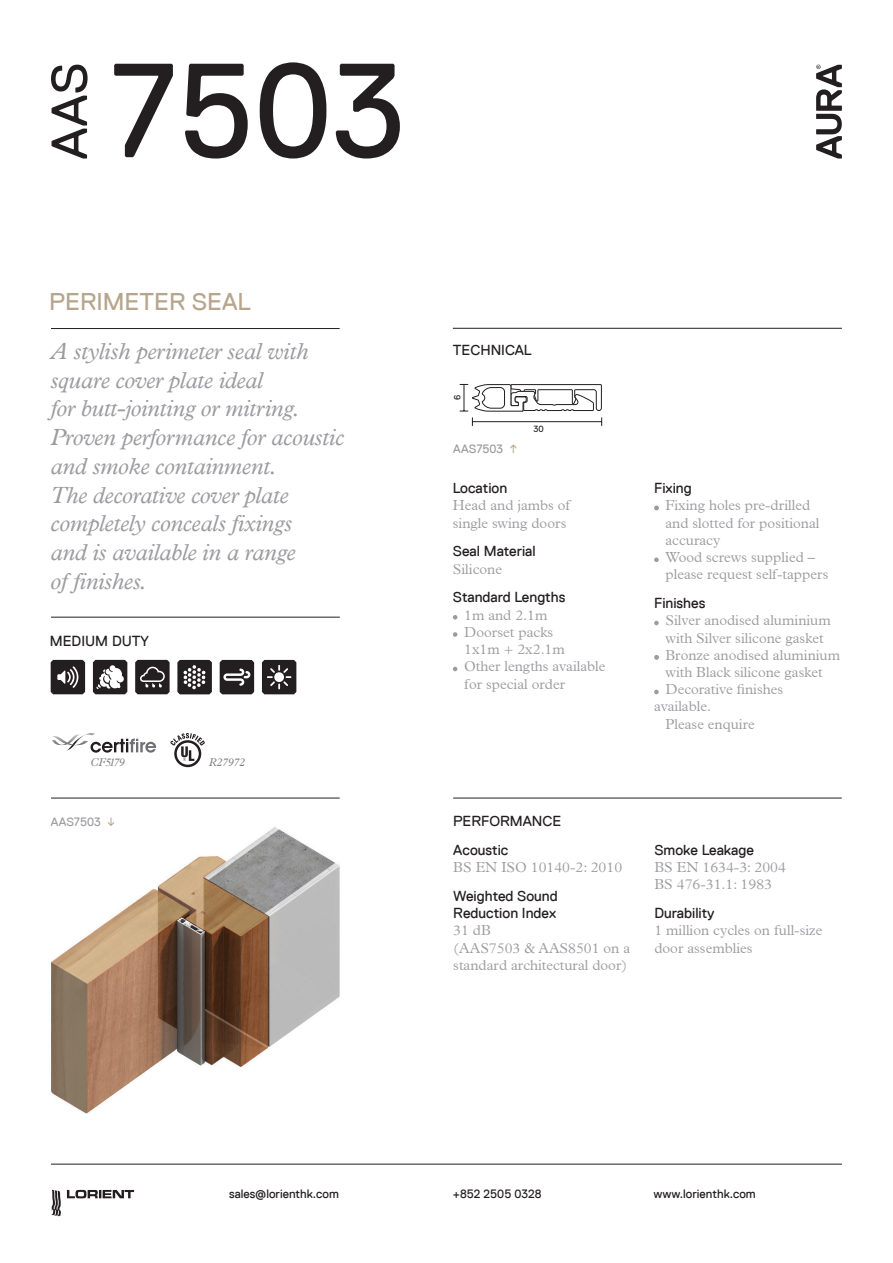
<style>
.page{position:relative;width:893px;height:1263px;background:#fff}
.page>*{position:absolute;margin:0;border:0;box-sizing:border-box;transform-origin:0 0}
.Large_Number_Headers{font:133.5px "Replica";color:#231f20}
.Product_Category_Hea{font:24.15px "Replica";color:#b7a58e}
.Product_intro_para{font:italic 23.4px/28.8px "Plantin";letter-spacing:-.01em;color:#9c9ca0}
.Tech_Perf-_descripti{font:300 14.55px/17.2px "Plantin";color:#9c9ca0}
.Tech_Perf_-_head{font:14.55px/17.2px "Replica";color:#231f20}
.Body_heading__Replic{font:14.55px "Replica";color:#231f20}
.t1{font:12.15px "Replica";color:#231f20}
.Techincal_product_no{font:12.15px "Replica";color:#9c9ca0}
.t2{font:italic 11.25px "Plantin";letter-spacing:-.015em;color:#808285}
.t3{font:9px "Replica";color:#231f20}
.s1{color:#b7a58e}
</style>
<div class="page">
<svg style="left:816px;top:65px;width:26px;height:94px"></svg>
<hr style="left:51px;top:328px;width:289px;height:1px;background:#231f20">
<hr style="left:453px;top:328px;width:389px;height:1px;background:#231f20">
<hr style="left:51px;top:617px;width:289px;height:1px;background:#231f20">
<hr style="left:51px;top:1164px;width:791px;height:1px;background:#231f20">
<svg style="left:51px;top:1190px;width:10px;height:26px"></svg>
<svg style="left:67px;top:1190px;width:67px;height:8px"></svg>
<svg style="left:51px;top:65px;width:37px;height:94px"></svg>
<hr style="left:51px;top:798px;width:289px;height:1px;background:#231f20">
<img style="left:51px;top:827px;width:289px;height:287px">
<svg style="left:453px;top:615px;width:4px;height:4px"></svg>
<svg style="left:453px;top:632px;width:4px;height:5px"></svg>
<svg style="left:453px;top:667px;width:4px;height:4px"></svg>
<svg style="left:654px;top:505px;width:5px;height:5px"></svg>
<svg style="left:654px;top:557px;width:5px;height:5px"></svg>
<svg style="left:654px;top:621px;width:5px;height:4px"></svg>
<svg style="left:654px;top:655px;width:5px;height:5px"></svg>
<svg style="left:654px;top:690px;width:5px;height:4px"></svg>
<svg style="left:51px;top:660px;width:34px;height:34px"></svg>
<svg style="left:262px;top:660px;width:34px;height:34px"></svg>
<svg style="left:135px;top:660px;width:35px;height:34px"></svg>
<svg style="left:220px;top:660px;width:34px;height:34px"></svg>
<svg style="left:93px;top:660px;width:34px;height:34px"></svg>
<svg style="left:177px;top:660px;width:35px;height:34px"></svg>
<hr style="left:453px;top:798px;width:389px;height:1px;background:#231f20">
<svg style="left:460px;top:384px;width:142px;height:42px"></svg>
<svg style="left:52px;top:733px;width:104px;height:20px"></svg>
<svg style="left:170px;top:733px;width:35px;height:34px"></svg>
<p class="Large_Number_Headers" style="left:109px;top:37px;width:298px">7503</p>
<p class="Product_Category_Hea" style="left:49px;top:289px;width:203px">PERIMETER SEAL</p>
<p class="Product_intro_para" style="left:51px;top:338px;width:295px">A stylish perimeter seal with square cover plate ideal<br>for butt-jointing or mitring.<br>Proven performance for acoustic and smoke containment.<br>The decorative cover plate completely conceals fixings<br>and is available in a range<br>of finishes.</p>
<p class="Body_heading__Replic" style="left:453px;top:342px;width:80px">TECHNICAL</p>
<p class="t3" style="left:452px;top:400px;width:7px;rotate:-90deg">6</p>
<p class="t3" style="left:534px;top:423px;width:12px">30</p>
<p class="Techincal_product_no" style="left:453px;top:442px;width:66px">AAS7503 <span class="s1">↑</span></p>
<p class="Tech_Perf_-_head" style="left:453px;top:480px;width:56px">Location</p>
<p class="Tech_Perf-_descripti" style="left:453px;top:497px;width:119px">Head and jambs of single swing doors</p>
<p class="Tech_Perf_-_head" style="left:453px;top:543px;width:84px">Seal Material</p>
<p class="Tech_Perf-_descripti" style="left:453px;top:560px;width:51px">Silicone</p>
<p class="Tech_Perf_-_head" style="left:453px;top:589px;width:114px">Standard Lengths</p>
<p class="Tech_Perf-_descripti" style="left:464px;top:606px;width:143px">1m and 2.1m<br>Doorset packs<br>1x1m + 2x2.1m<br>Other lengths available for special order</p>
<p class="Tech_Perf_-_head" style="left:50px;top:632px;width:101px">MEDIUM DUTY</p>
<p class="t2" style="left:91px;top:756px;width:36px">CF5179</p>
<p class="t2" style="left:209px;top:756px;width:38px">R27972</p>
<p class="Techincal_product_no" style="left:51px;top:815px;width:66px">AAS7503 <span class="s1">↓</span></p>
<p class="Body_heading__Replic" style="left:453px;top:813px;width:110px">PERFORMANCE</p>
<p class="Tech_Perf_-_head" style="left:453px;top:841px;width:57px">Acoustic</p>
<p class="Tech_Perf-_descripti" style="left:453px;top:859px;width:170px">BS EN ISO 10140-2: 2010</p>
<p class="Tech_Perf_-_head" style="left:453px;top:887px;width:106px">Weighted Sound<br>Reduction Index</p>
<p class="Tech_Perf-_descripti" style="left:453px;top:922px;width:178px">31 dB<br>(AAS7503 &amp; AAS8501 on a standard architectural door)</p>
<p class="Tech_Perf_-_head" style="left:654px;top:480px;width:39px">Fixing</p>
<p class="Tech_Perf-_descripti" style="left:665px;top:497px;width:165px">Fixing holes pre-drilled and slotted for positional accuracy<br>Wood screws supplied – please request self-tappers</p>
<p class="Tech_Perf_-_head" style="left:654px;top:594px;width:53px">Finishes</p>
<p class="Tech_Perf-_descripti" style="left:665px;top:612px;width:167px">Silver anodised aluminium</p>
<p class="Tech_Perf-_descripti" style="left:665px;top:629px;width:160px">with Silver silicone gasket</p>
<p class="Tech_Perf-_descripti" style="left:665px;top:646px;width:176px">Bronze anodised aluminium</p>
<p class="Tech_Perf-_descripti" style="left:665px;top:663px;width:159px">with Black silicone gasket</p>
<p class="Tech_Perf-_descripti" style="left:665px;top:681px;width:119px">Decorative finishes</p>
<p class="Tech_Perf-_descripti" style="left:654px;top:698px;width:58px">available.</p>
<p class="Tech_Perf-_descripti" style="left:665px;top:715px;width:91px">Please enquire</p>
<p class="Tech_Perf_-_head" style="left:654px;top:841px;width:101px">Smoke Leakage</p>
<p class="Tech_Perf-_descripti" style="left:654px;top:859px;width:133px">BS EN 1634-3: 2004<br>BS 476-31.1: 1983</p>
<p class="Tech_Perf_-_head" style="left:654px;top:905px;width:62px">Durability</p>
<p class="Tech_Perf-_descripti" style="left:654px;top:922px;width:170px">1 million cycles on full-size door assemblies</p>
<p class="t1" style="left:229px;top:1187px;width:111px">sales@lorienthk.com</p>
<p class="t1" style="left:453px;top:1187px;width:90px">+852 2505 0328</p>
<p class="t1" style="left:653px;top:1187px;width:104px">www.lorienthk.com</p>
</div>
